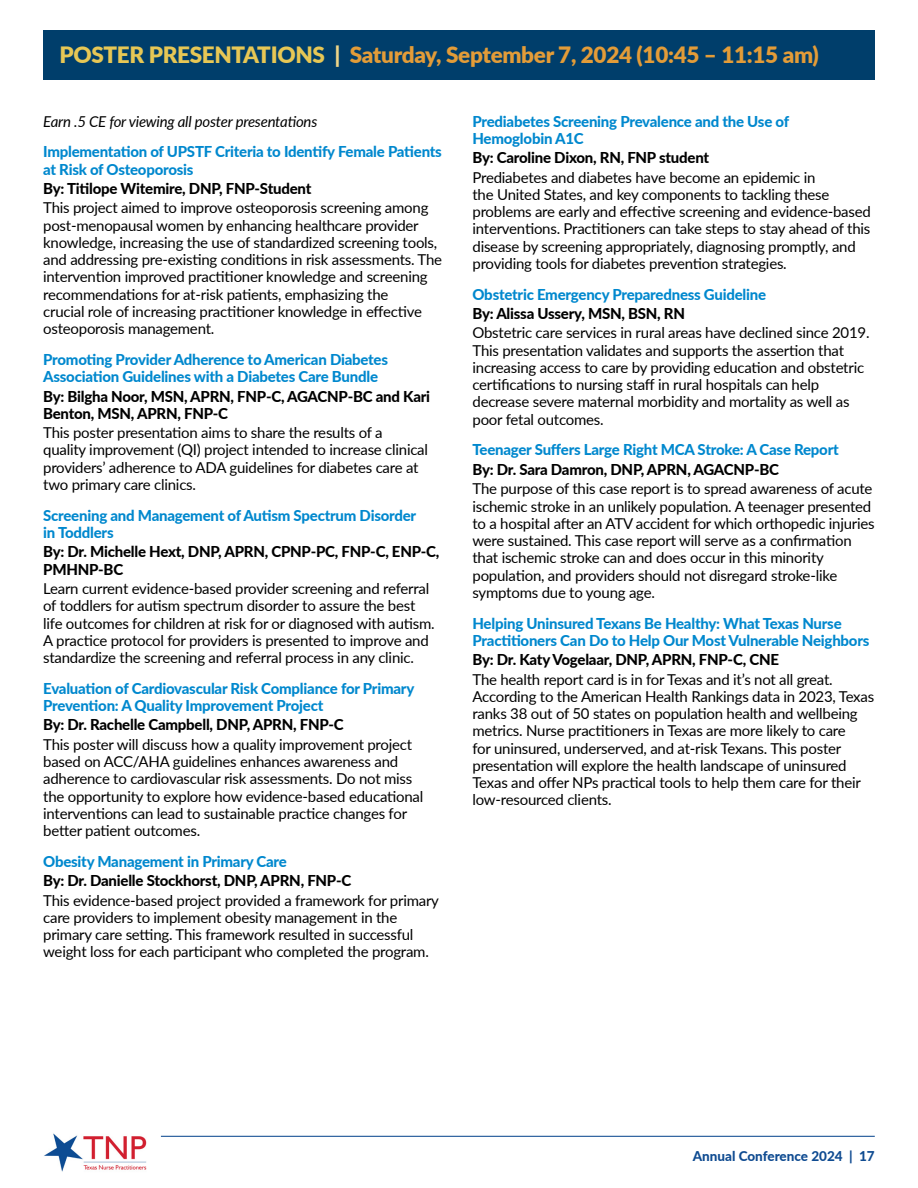
<style>
.page{position:relative;width:918px;height:1188px;background:#fff}
.page>*{position:absolute;margin:0;border:0;box-sizing:border-box;transform-origin:0 0}
.t1{font:900 22.5px "Lato";letter-spacing:-.015em;color:#e39c38}
.t2{font:15px/17.2px "Lato";letter-spacing:-.015em;color:#000}
.t3{font:800 15px/17.2px "Lato";letter-spacing:-.015em;color:#0088ce}
.t4{font:800 15px/17.2px "Lato";letter-spacing:-.015em;color:#000}
.t5{font:italic 15px "Lato";letter-spacing:-.015em;color:#000}
.t6{font:800 13.5px "Lato";color:#0f4b91}
.s1{color:#e7c755}
.s2{color:#eed588}
</style>
<div class="page">
<img style="left:44px;top:1133px;width:102px;height:39px">
<hr style="left:161px;top:1136px;width:714px;height:1px;background:#0f4b91">
<div style="left:43px;top:30px;width:832px;height:50px;background:#003e6b"></div>
<h1 class="t1" style="left:59px;top:38px;width:761px"><span class="s1">POSTER PRESENTATIONS</span> <span class="s2">|</span> Saturday, September 7, 2024 (10:45 – 11:15 am)</h1>
<p class="t5" style="left:43px;top:110px;width:276px">Earn .5 CE for viewing all poster presentations</p>
<p class="t3" style="left:43px;top:143px;width:400px">Implementation of UPSTF Criteria to Identify Female Patients at Risk of Osteoporosis</p>
<p class="t4" style="left:43px;top:179px;width:270px">By: Titilope Witemire, DNP, FNP-Student</p>
<p class="t2" style="left:43px;top:199px;width:401px">This project aimed to improve osteoporosis screening among post-menopausal women by enhancing healthcare provider knowledge, increasing the use of standardized screening tools, and addressing pre-existing conditions in risk assessments. The intervention improved practitioner knowledge and screening recommendations for at-risk patients, emphasizing the<br>crucial role of increasing practitioner knowledge in effective osteoporosis management.</p>
<p class="t3" style="left:43px;top:350px;width:346px">Promoting Provider Adherence to American Diabetes<br>Association Guidelines with a Diabetes Care Bundle</p>
<p class="t4" style="left:43px;top:387px;width:389px">By: Bilgha Noor, MSN, APRN, FNP-C, AGACNP-BC and Kari<br>Benton, MSN, APRN, FNP-C</p>
<p class="t2" style="left:43px;top:423px;width:386px">This poster presentation aims to share the results of a quality improvement (QI) project intended to increase clinical providers’ adherence to ADA guidelines for diabetes care at two primary care clinics.</p>
<p class="t3" style="left:43px;top:506px;width:375px">Screening and Management of Autism Spectrum Disorder in Toddlers</p>
<p class="t4" style="left:43px;top:543px;width:398px">By: Dr. Michelle Hext, DNP, APRN, CPNP-PC, FNP-C, ENP-C,<br>PMHNP-BC</p>
<p class="t2" style="left:43px;top:579px;width:393px">Learn current evidence-based provider screening and referral of toddlers for autism spectrum disorder to assure the best life outcomes for children at risk for or diagnosed with autism.<br>A practice protocol for providers is presented to improve and standardize the screening and referral process in any clinic.</p>
<p class="t3" style="left:43px;top:679px;width:373px">Evaluation of Cardiovascular Risk Compliance for Primary<br>Prevention: A Quality Improvement Project</p>
<p class="t4" style="left:43px;top:716px;width:302px">By: Dr. Rachelle Campbell, DNP, APRN, FNP-C</p>
<p class="t2" style="left:43px;top:735px;width:382px">This poster will discuss how a quality improvement project based on ACC/AHA guidelines enhances awareness and adherence to cardiovascular risk assessments. Do not miss the opportunity to explore how evidence-based educational interventions can lead to sustainable practice changes for better patient outcomes.</p>
<p class="t3" style="left:43px;top:852px;width:245px">Obesity Management in Primary Care</p>
<p class="t4" style="left:43px;top:872px;width:310px">By: Dr. Danielle Stockhorst, DNP, APRN, FNP-C</p>
<p class="t2" style="left:43px;top:891px;width:397px">This evidence-based project provided a framework for primary care providers to implement obesity management in the primary care setting. This framework resulted in successful weight loss for each participant who completed the program.</p>
<p class="t3" style="left:472px;top:112px;width:318px">Prediabetes Screening Prevalence and the Use of<br>Hemoglobin A1C</p>
<p class="t4" style="left:472px;top:148px;width:238px">By: Caroline Dixon, RN, FNP student</p>
<p class="t2" style="left:472px;top:168px;width:400px">Prediabetes and diabetes have become an epidemic in<br>the United States, and key components to tackling these problems are early and effective screening and evidence-based interventions. Practitioners can take steps to stay ahead of this disease by screening appropriately, diagnosing promptly, and providing tools for diabetes prevention strategies.</p>
<p class="t3" style="left:472px;top:285px;width:295px">Obstetric Emergency Preparedness Guideline</p>
<p class="t4" style="left:472px;top:304px;width:214px">By: Alissa Ussery, MSN, BSN, RN</p>
<p class="t2" style="left:472px;top:324px;width:399px">Obstetric care services in rural areas have declined since 2019.<br>This presentation validates and supports the assertion that increasing access to care by providing education and obstetric certifications to nursing staff in rural hospitals can help decrease severe maternal morbidity and mortality as well as poor fetal outcomes.</p>
<p class="t3" style="left:472px;top:441px;width:368px">Teenager Suffers Large Right MCA Stroke: A Case Report</p>
<p class="t4" style="left:472px;top:460px;width:308px">By: Dr. Sara Damron, DNP, APRN, AGACNP-BC</p>
<p class="t2" style="left:472px;top:480px;width:404px">The purpose of this case report is to spread awareness of acute ischemic stroke in an unlikely population. A teenager presented to a hospital after an ATV accident for which orthopedic injuries were sustained. This case report will serve as a confirmation that ischemic stroke can and does occur in this minority population, and providers should not disregard stroke-like symptoms due to young age.</p>
<p class="t3" style="left:472px;top:614px;width:398px">Helping Uninsured Texans Be Healthy: What Texas Nurse<br>Practitioners Can Do to Help Our Most Vulnerable Neighbors</p>
<p class="t4" style="left:472px;top:650px;width:308px">By: Dr. Katy Vogelaar, DNP, APRN, FNP-C, CNE</p>
<p class="t2" style="left:472px;top:670px;width:403px">The health report card is in for Texas and it’s not all great.<br>According to the American Health Rankings data in 2023, Texas ranks 38 out of 50 states on population health and wellbeing metrics. Nurse practitioners in Texas are more likely to care<br>for uninsured, underserved, and at-risk Texans. This poster presentation will explore the health landscape of uninsured Texas and offer NPs practical tools to help them care for their low-resourced clients.</p>
<p class="t6" style="left:693px;top:1146px;width:184px">Annual Conference 2024 | 17</p>
</div>
